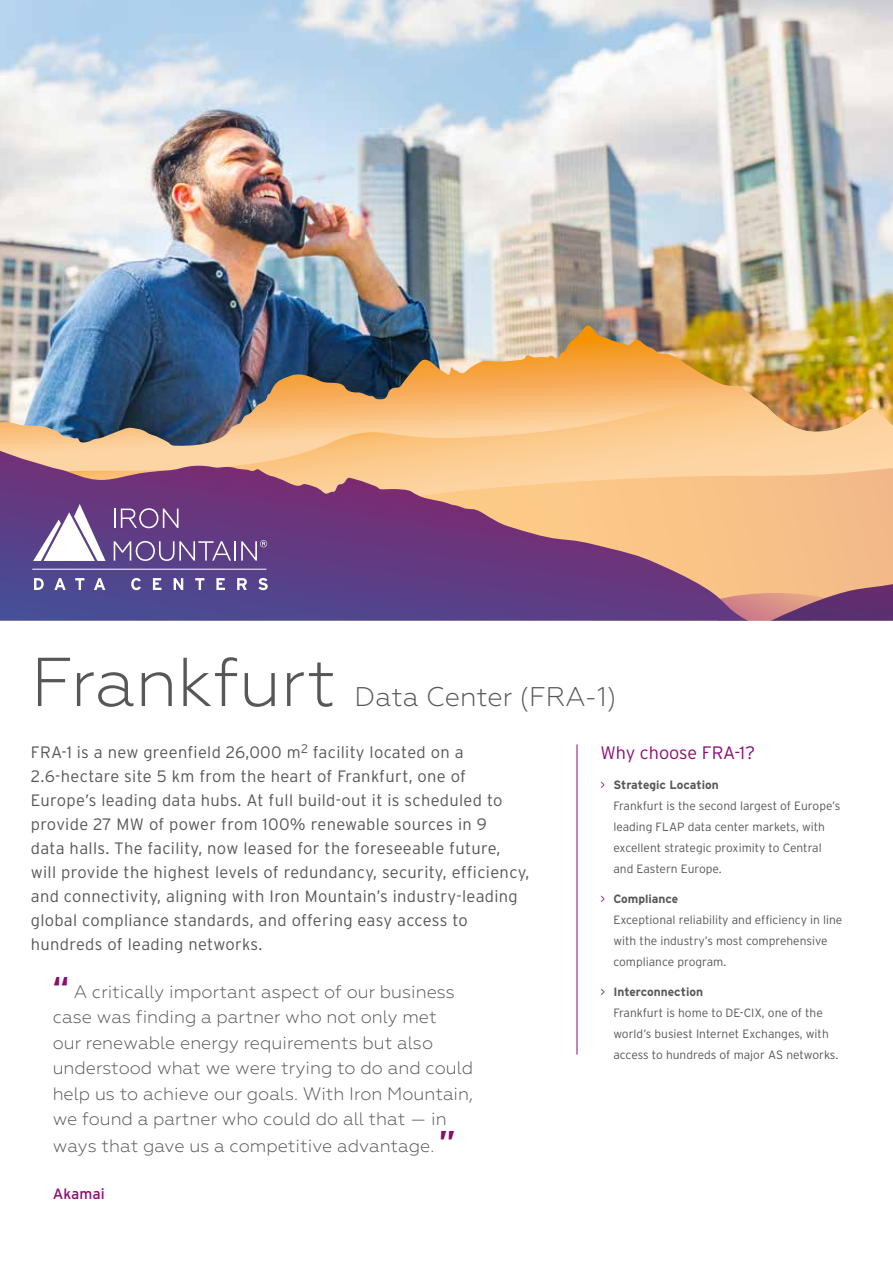
<style>
.page{position:relative;width:893px;height:1263px;background:#fff}
.page>*{position:absolute;margin:0;border:0;box-sizing:border-box;transform-origin:0 0}
.t1{font:300 69px "Geometria";color:#575756}
.t2{font:300 27px "Geometria";color:#575756}
.t3{font:300 18px/25.8px "Geometria";color:#575756}
.t4{font:300 18px "Interstate";letter-spacing:-.01em;color:#8a0d71}
.t5{font:300 16.5px/24px "Interstate";letter-spacing:.02em;color:#575756}
.t6{font:15px "Interstate";letter-spacing:.005em;color:#8a0d71}
.t7{font:300 12px/21px "Interstate";color:#575756}
.s1{color:#8a0d71}
.s2{font-weight:700}
.s3{font-family:"Interstate";font-weight:700;font-size:30px;color:#8a0d71}
</style>
<div class="page">
<img style="left:0;top:0;width:893px;height:325px">
<img style="left:0;top:325px;width:893px;height:75px">
<img style="left:0;top:400px;width:893px;height:68px">
<div style="left:748px;top:468px;width:145px;height:116px;background:#f5bd89"></div>
<svg style="left:748px;top:584px;width:145px;height:37px;background:#a0697b"></svg>
<svg style="left:0;top:451px;width:748px;height:170px;background:#976e87"></svg>
<svg style="left:34px;top:578px;width:10px;height:12px"></svg>
<svg style="left:54px;top:578px;width:12px;height:12px"></svg>
<svg style="left:75px;top:578px;width:9px;height:12px"></svg>
<svg style="left:94px;top:578px;width:11px;height:12px"></svg>
<svg style="left:131px;top:578px;width:10px;height:12px"></svg>
<svg style="left:153px;top:578px;width:8px;height:12px"></svg>
<svg style="left:174px;top:578px;width:9px;height:12px"></svg>
<svg style="left:195px;top:578px;width:9px;height:12px"></svg>
<svg style="left:216px;top:578px;width:9px;height:12px"></svg>
<svg style="left:237px;top:578px;width:10px;height:12px"></svg>
<svg style="left:258px;top:578px;width:10px;height:12px"></svg>
<hr style="left:32px;top:569px;width:234px;height:1px;background:#fff">
<svg style="left:33px;top:504px;width:73px;height:57px"></svg>
<svg style="left:114px;top:509px;width:1px;height:19px"></svg>
<svg style="left:121px;top:508px;width:57px;height:20px"></svg>
<svg style="left:114px;top:541px;width:117px;height:20px;background:#7d669e"></svg>
<hr style="left:234px;top:541px;width:2px;height:20px;background:#fff">
<svg style="left:241px;top:540px;width:26px;height:21px"></svg>
<hr style="left:577px;top:744px;width:1px;height:310px;background:#8a0d71">
<h1 class="t1" style="left:31px;top:642px;width:307px">Frankfurt</h1>
<h2 class="t2" style="left:355px;top:681px;width:264px">Data Center (FRA-1)</h2>
<p class="t4" style="left:601px;top:742px;width:156px">Why choose FRA-1?</p>
<p class="t7" style="left:613px;top:774px;width:228px;text-indent:-13px"><span class="s1">&gt;</span> <span class="s2">Strategic Location<br></span>Frankfurt is the second largest of Europe’s leading FLAP data center markets, with excellent strategic proximity to Central and Eastern Europe.</p>
<p class="t7" style="left:613px;top:888px;width:231px;text-indent:-13px"><span class="s1">&gt;</span> <span class="s2">Compliance<br></span>Exceptional reliability and efficiency in line with the industry’s most comprehensive compliance program.</p>
<p class="t7" style="left:613px;top:981px;width:226px;text-indent:-13px"><span class="s1">&gt;</span> <span class="s2">Interconnection<br></span>Frankfurt is home to DE-CIX, one of the world’s busiest Internet Exchanges, with access to hundreds of major AS networks.</p>
<p class="t5" style="left:31px;top:740px;width:500px">FRA-1 is a new greenfield 26,000 m<sup>2</sup> facility located on a 2.6-hectare site 5 km from the heart of Frankfurt, one of Europe’s leading data hubs. At full build-out it is scheduled to provide 27 MW of power from 100% renewable sources in 9<br>data halls. The facility, now leased for the foreseeable future, will provide the highest levels of redundancy, security, efficiency, and connectivity, aligning with Iron Mountain’s industry-leading global compliance standards, and offering easy access to hundreds of leading networks.</p>
<p class="t3" style="left:53px;top:978px;width:422px"><span class="s3">“</span> A critically important aspect of our business case was finding a partner who not only met<br>our renewable energy requirements but also understood what we were trying to do and could help us to achieve our goals. With Iron Mountain, we found a partner who could do all that — in ways that gave us a competitive advantage. <span class="s3">”</span></p>
<p class="t6" style="left:53px;top:1185px;width:54px">Akamai</p>
</div>
